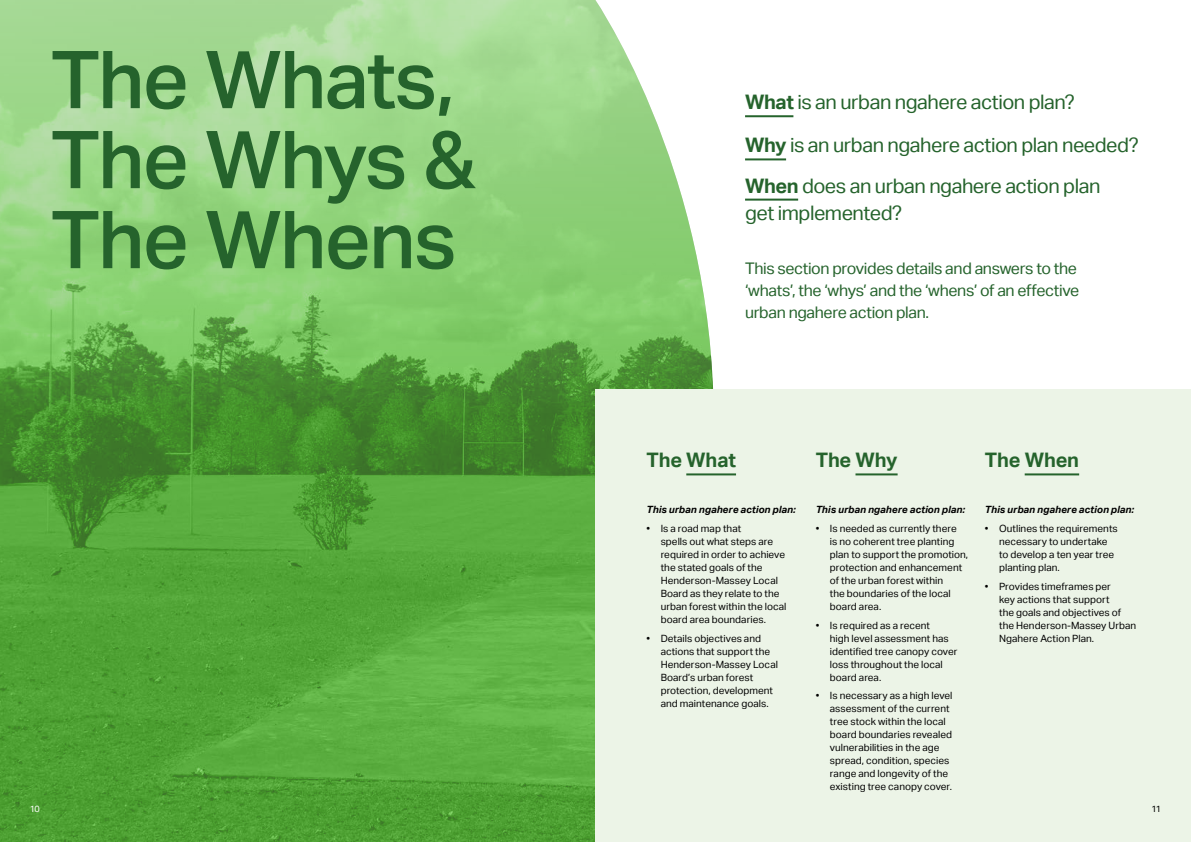
<style>
.page{position:relative;width:1191px;height:842px;background:#fff}
.page>*{position:absolute;margin:0;border:0;box-sizing:border-box;transform-origin:0 0}
.t1{font:500 80px/80px "Aktiv Grotesk";letter-spacing:-.02em;color:#25632c}
.t2{font:20px/43.2px "Aktiv Grotesk";letter-spacing:-.025em;color:#25632c}
.t3{font:700 20px "Aktiv Grotesk";letter-spacing:-.005em;color:#25632c}
.t4{font:16px/22px "Aktiv Grotesk";letter-spacing:-.02em;color:#25632c}
.t5{font:10px/13px "Aktiv Grotesk";letter-spacing:.005em;color:#000}
.t6{font:italic 700 10px "Aktiv Grotesk";letter-spacing:.005em;color:#000}
.t7{font:9px "Aktiv Grotesk";color:#fff}
.t8{font:9px "Aktiv Grotesk";color:#000}
.s1{font-weight:700}
</style>
<div class="page">
<img style="left:0;top:0;width:713px;height:842px">
<div style="left:595px;top:390px;width:596px;height:452px;background:#ecf4e7"></div>
<hr style="left:745px;top:115px;width:48px;height:2px;background:#25632c">
<hr style="left:745px;top:158px;width:41px;height:2px;background:#25632c">
<hr style="left:745px;top:199px;width:53px;height:2px;background:#25632c">
<hr style="left:686px;top:473px;width:50px;height:2px;background:#25632c">
<hr style="left:855px;top:473px;width:42px;height:2px;background:#25632c">
<hr style="left:1024px;top:473px;width:55px;height:2px;background:#25632c">
<h1 class="t1" style="left:51px;top:41px;width:426px">The Whats,<br>The Whys &amp;<br>The Whens</h1>
<p class="t7" style="left:30px;top:803px;width:12px">10</p>
<h2 class="t2" style="left:745px;top:81px;width:395px"><span class="s1">What</span> is an urban ngahere action plan?<br><span class="s1">Why</span> is an urban ngahere action plan needed?</h2>
<h2 class="t2" style="left:745px;top:172px;width:357px;line-height:27px"><span class="s1">When</span> does an urban ngahere action plan get implemented?</h2>
<h3 class="t4" style="left:745px;top:257px;width:336px">This section provides details and answers to the ‘whats’, the ‘whys’ and the ‘whens’ of an effective urban ngahere action plan.</h3>
<h2 class="t3" style="left:646px;top:449px;width:91px">The What</h2>
<h2 class="t3" style="left:815px;top:449px;width:83px">The Why</h2>
<h2 class="t3" style="left:985px;top:449px;width:96px">The When</h2>
<p class="t6" style="left:646px;top:504px;width:151px">This urban ngahere action plan:</p>
<p class="t5" style="left:660px;top:522px;width:127px;text-indent:-14px">• Is a road map that<br>spells out what steps are required in order to achieve the stated goals of the<br>Henderson-Massey Local<br>Board as they relate to the urban forest within the local board area boundaries.</p>
<p class="t5" style="left:660px;top:632px;width:119px;text-indent:-14px">• Details objectives and actions that support the<br>Henderson-Massey Local<br>Board’s urban forest protection, development and maintenance goals.</p>
<p class="t6" style="left:815px;top:504px;width:151px">This urban ngahere action plan:</p>
<p class="t5" style="left:830px;top:522px;width:140px;text-indent:-14px">• Is needed as currently there<br>is no coherent tree planting plan to support the promotion, protection and enhancement of the urban forest within<br>the boundaries of the local board area.</p>
<p class="t5" style="left:830px;top:619px;width:129px;text-indent:-14px">• Is required as a recent<br>high level assessment has identified tree canopy cover loss throughout the local board area.</p>
<p class="t5" style="left:830px;top:689px;width:124px;text-indent:-14px">• Is necessary as a high level assessment of the current tree stock within the local board boundaries revealed vulnerabilities in the age spread, condition, species range and longevity of the existing tree canopy cover.</p>
<p class="t6" style="left:985px;top:504px;width:151px">This urban ngahere action plan:</p>
<p class="t5" style="left:999px;top:522px;width:120px;text-indent:-14px">• Outlines the requirements necessary to undertake to develop a ten year tree planting plan.</p>
<p class="t5" style="left:999px;top:580px;width:139px;text-indent:-14px">• Provides timeframes per<br>key actions that support<br>the goals and objectives of the Henderson-Massey Urban<br>Ngahere Action Plan.</p>
<p class="t8" style="left:1151px;top:803px;width:11px">11</p>
</div>
